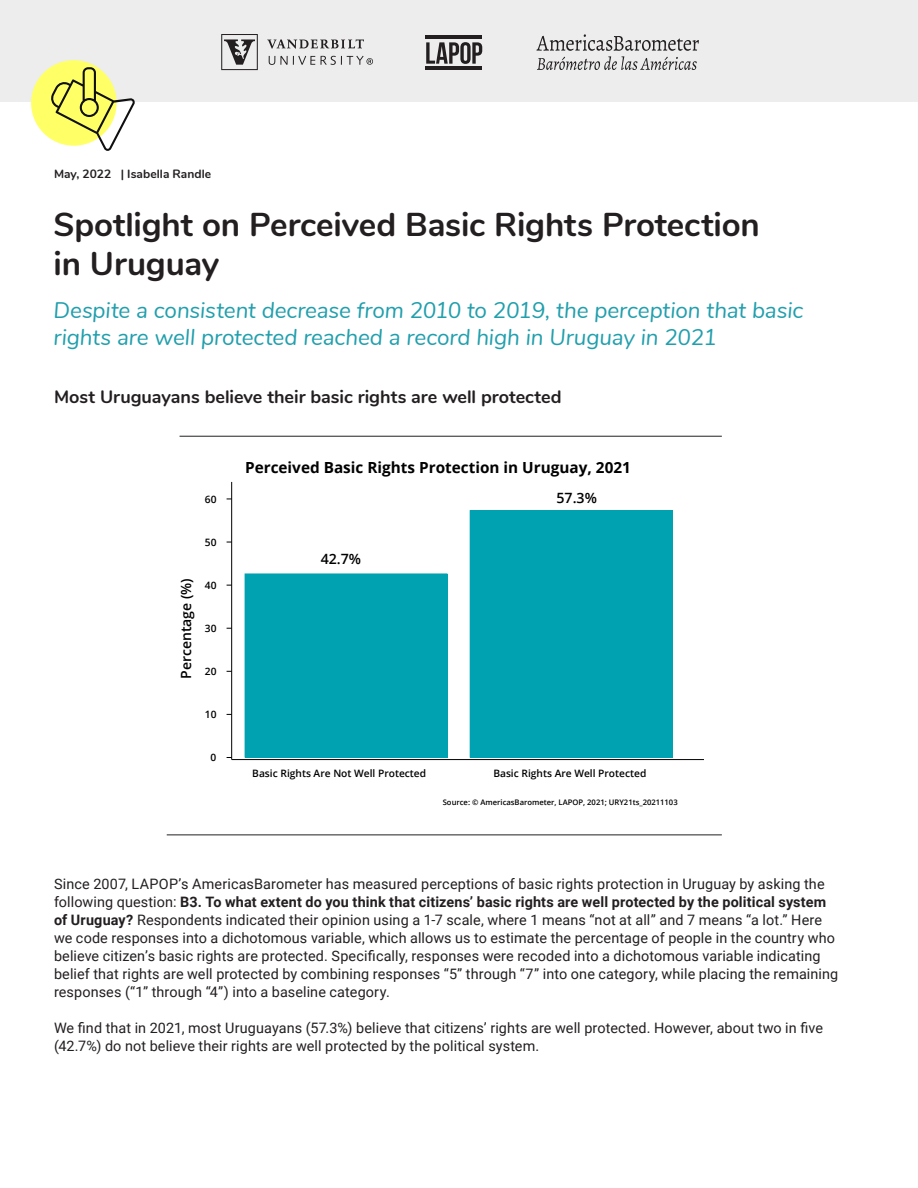
<style>
.page{position:relative;width:918px;height:1188px;background:#fff}
.page>*{position:absolute;margin:0;border:0;box-sizing:border-box;transform-origin:0 0}
.Up_Front_header_1{font:700 33px/39px "Nunito";letter-spacing:-.005em;color:#231f20}
.B_head_feature{font:italic 22.5px/27px "Nunito";letter-spacing:-.005em;color:#219fad}
.Up_Front__body{font:700 18px "Nunito";color:#231f20}
.t1{font:700 15.3px "Open Sans";color:#000}
.Up_Front__body-2{font:14.4px/18px "Roboto";letter-spacing:.01em;color:#231f20}
.t2{font:600 14.1px "Open Sans";color:#000}
.Up_Front__body-3{font:700 12px "Nunito";letter-spacing:.005em;color:#231f20}
.t3{font:600 10.2px "Open Sans";color:#000}
.t4{font:600 7.65px "Open Sans";color:#000}
.s1{font-weight:700}
</style>
<div class="page">
<div style="left:0;top:0;width:918px;height:101px;background:#ededee"></div>
<div style="left:31px;top:60px;width:86px;height:86px;background:#ff6;border-radius:50%"></div>
<svg style="left:50px;top:67px;width:85px;height:84px"></svg>
<svg style="left:537px;top:34px;width:162px;height:36px"></svg>
<svg style="left:426px;top:42px;width:56px;height:22px"></svg>
<hr style="left:426px;top:67px;width:56px;height:3px;background:#231f20">
<hr style="left:426px;top:36px;width:56px;height:3px;background:#231f20">
<svg style="left:269px;top:56px;width:46px;height:9px"></svg>
<svg style="left:267px;top:39px;width:97px;height:10px"></svg>
<svg style="left:221px;top:34px;width:37px;height:36px"></svg>
<svg style="left:321px;top:56px;width:52px;height:9px"></svg>
<hr style="left:180px;top:436px;width:542px;height:1px;background:#231f20">
<hr style="left:167px;top:835px;width:555px;height:1px;background:#231f20">
<div style="left:245px;top:574px;width:202px;height:183px;background:#00a1b0"></div>
<div style="left:470px;top:510px;width:202px;height:247px;background:#00a1b0"></div>
<hr style="left:231px;top:482px;width:1px;height:278px;background:#000">
<hr style="left:232px;top:759px;width:472px;height:1px;background:#000">
<p class="Up_Front__body-3" style="left:54px;top:165px;width:159px">May, 2022 | Isabella Randle</p>
<p class="Up_Front_header_1" style="left:54px;top:203px;width:708px">Spotlight on Perceived Basic Rights Protection in Uruguay</p>
<p class="B_head_feature" style="left:54px;top:296px;width:751px">Despite a consistent decrease from 2010 to 2019, the perception that basic rights are well protected reached a record high in Uruguay in 2021</p>
<p class="Up_Front__body" style="left:54px;top:384px;width:509px">Most Uruguayans believe their basic rights are well protected</p>
<p class="t3" style="left:205px;top:492px;width:13px">60</p>
<p class="t3" style="left:205px;top:535px;width:13px">50</p>
<p class="t2" style="left:176px;top:679px;width:102px;rotate:-90deg">Percentage (%)</p>
<p class="t3" style="left:205px;top:578px;width:13px">40</p>
<p class="t3" style="left:205px;top:621px;width:13px">30</p>
<p class="t3" style="left:205px;top:664px;width:13px">20</p>
<p class="t3" style="left:205px;top:707px;width:13px">10</p>
<p class="t3" style="left:211px;top:750px;width:7px">0</p>
<p class="t1" style="left:245px;top:457px;width:387px">Perceived Basic Rights Protection in Uruguay, 2021</p>
<p class="t2" style="left:321px;top:549px;width:42px">42.7%</p>
<p class="t2" style="left:557px;top:488px;width:42px">57.3%</p>
<p class="t3" style="left:252px;top:766px;width:175px">Basic Rights Are Not Well Protected</p>
<p class="t3" style="left:493px;top:766px;width:154px">Basic Rights Are Well Protected</p>
<p class="t4" style="left:443px;top:797px;width:236px">Source: © AmericasBarometer, LAPOP, 2021; URY21ts_20211103</p>
<p class="Up_Front__body-2" style="left:54px;top:874px;width:786px">Since 2007, LAPOP’s AmericasBarometer has measured perceptions of basic rights protection in Uruguay by asking the following question: <span class="s1">B3. To what extent do you think that citizens’ basic rights are well protected by the political system of Uruguay?</span> Respondents indicated their opinion using a 1-7 scale, where 1 means “not at all” and 7 means “a lot.” Here we code responses into a dichotomous variable, which allows us to estimate the percentage of people in the country who believe citizen’s basic rights are protected. Specifically, responses were recoded into a dichotomous variable indicating belief that rights are well protected by combining responses “5” through “7” into one category, while placing the remaining responses (“1” through “4”) into a baseline category.</p>
<p class="Up_Front__body-2" style="left:54px;top:1018px;width:771px">We find that in 2021, most Uruguayans (57.3%) believe that citizens’ rights are well protected. However, about two in five (42.7%) do not believe their rights are well protected by the political system.</p>
</div>
